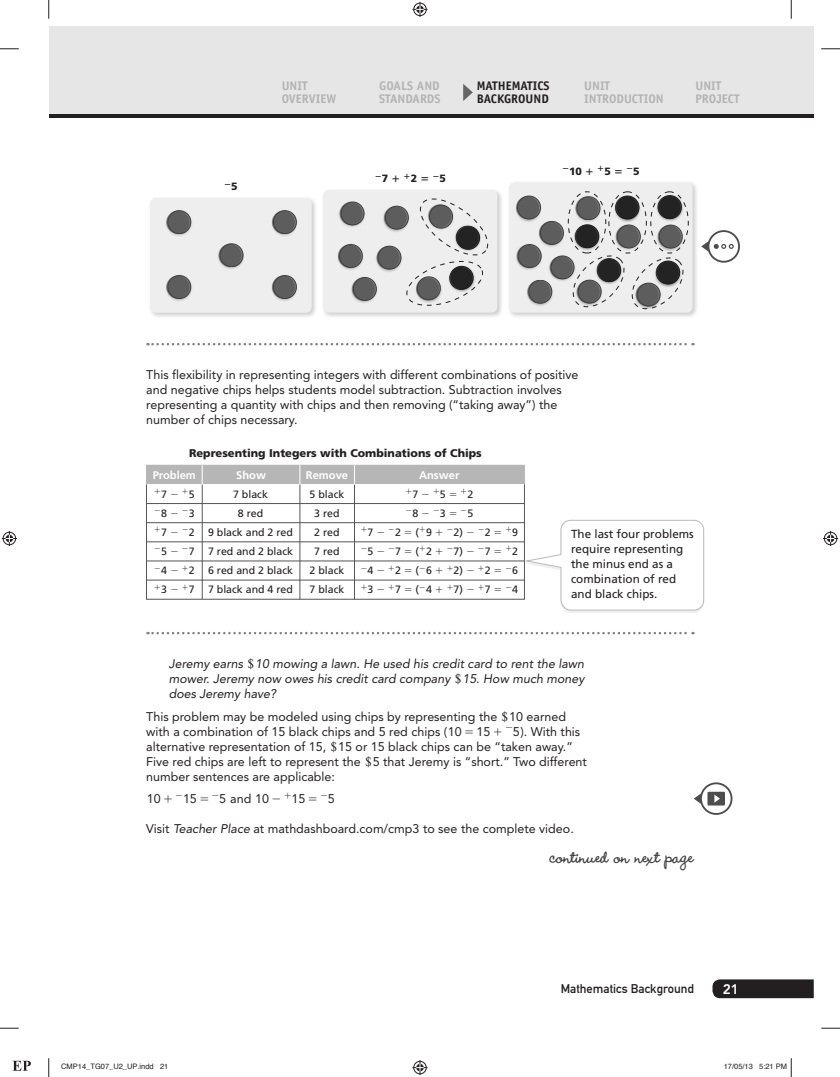
<style>
.page{position:relative;width:840px;height:1077px;background:#fff}
.page>*{position:absolute;margin:0;border:0;box-sizing:border-box;transform-origin:0 0}
.t1{font:700 22.5px "Wendy LP Std";color:#404040}
.t2{font:800 13.75px "Avenir LT Std";color:#fff}
.t3{font:12.5px/15px "Avenir LT Std";color:#231f20}
.t4{font:italic 12.5px/15px "Avenir LT Std";color:#231f20;text-align:justify}
.t5{font:700 12.5px/13.1px "Officina Sans Std";color:#b3b3b3}
.t6{font:700 12.5px/13.1px "Officina Sans Std";color:#231f20}
.t7{font:12.5px "DIN Mittelschrift Std";color:#231f20}
.t8{font:11.75px/14.9px "Frutiger LT Std";color:#231f20}
.t9{font:900 11.12px "Frutiger LT Std";color:#231f20}
.t10{font:700 11.12px "Frutiger LT Std";color:#fff}
.t11{font:10.62px/19.1px "Frutiger LT Std";color:#231f20;text-align:center}
.t12{font:900 10.5px "Frutiger LT Std";color:#231f20}
.t13{font:7.5px "Helvetica";color:#231f20}
.s1{font-family:"Pearson MATHPRO12";font-style:normal}
.s2{font-family:"Pearson MATHPRO12"}
.s3{font-family:"Pearson MATHPRO02"}
.s4{font-style:italic}
</style>
<div class="page">
<div style="left:49px;top:88px;width:765px;height:30px;background:#231f20"></div>
<div style="left:49px;top:26px;width:765px;height:88px;background:#e6e6e6"></div>
<svg style="left:463px;top:84px;width:10px;height:17px"></svg>
<svg style="left:147px;top:343px;width:546px;height:2px"></svg>
<svg style="left:147px;top:631px;width:546px;height:3px"></svg>
<img style="left:152px;top:200px;width:164px;height:117px">
<div style="left:150px;top:198px;width:162px;height:115px;background:#eee"></div>
<img style="left:164px;top:209px;width:29px;height:28px">
<svg style="left:166px;top:211px;width:23px;height:23px"></svg>
<div style="left:168px;top:211px;width:23px;height:23px;background:#5d5d5d;border-radius:50%"></div>
<div style="left:168px;top:210px;width:23px;height:24px;border:1px solid #3d3d3d;border-radius:50%"></div>
<img style="left:270px;top:209px;width:29px;height:28px">
<svg style="left:272px;top:211px;width:23px;height:23px"></svg>
<div style="left:274px;top:211px;width:23px;height:23px;background:#5d5d5d;border-radius:50%"></div>
<div style="left:273px;top:210px;width:24px;height:24px;border:1px solid #3d3d3d;border-radius:50%"></div>
<img style="left:217px;top:242px;width:28px;height:29px">
<svg style="left:219px;top:244px;width:23px;height:23px"></svg>
<div style="left:220px;top:244px;width:23px;height:23px;background:#5d5d5d;border-radius:50%"></div>
<div style="left:220px;top:243px;width:23px;height:24px;border:1px solid #3d3d3d;border-radius:50%"></div>
<img style="left:164px;top:274px;width:29px;height:28px">
<svg style="left:166px;top:276px;width:23px;height:22px"></svg>
<div style="left:168px;top:276px;width:23px;height:22px;background:#5d5d5d;border-radius:50%"></div>
<div style="left:168px;top:275px;width:23px;height:24px;border:1px solid #3d3d3d;border-radius:50%"></div>
<img style="left:270px;top:274px;width:29px;height:28px">
<svg style="left:272px;top:276px;width:23px;height:22px"></svg>
<div style="left:274px;top:276px;width:23px;height:22px;background:#5d5d5d;border-radius:50%"></div>
<div style="left:273px;top:275px;width:24px;height:24px;border:1px solid #3d3d3d;border-radius:50%"></div>
<img style="left:324px;top:191px;width:178px;height:126px">
<svg style="left:323px;top:190px;width:174px;height:122px;background:#cbcbcb"></svg>
<img style="left:511px;top:184px;width:186px;height:133px">
<svg style="left:509px;top:182px;width:184px;height:131px;background:#b8b8b8"></svg>
<svg style="left:701px;top:230px;width:39px;height:32px"></svg>
<div style="left:147px;top:465px;width:377px;height:19px;background:#b6b6b6"></div>
<hr style="left:202px;top:484px;width:1px;height:115px;background:#555">
<hr style="left:300px;top:484px;width:1px;height:115px;background:#555">
<hr style="left:354px;top:484px;width:1px;height:115px;background:#555">
<hr style="left:147px;top:541px;width:377px;height:1px;background:#555">
<hr style="left:147px;top:560px;width:377px;height:1px;background:#555">
<hr style="left:147px;top:579px;width:377px;height:1px;background:#555">
<hr style="left:147px;top:522px;width:377px;height:1px;background:#555">
<hr style="left:147px;top:503px;width:377px;height:1px;background:#555">
<svg style="left:202px;top:465px;width:1px;height:19px"></svg>
<svg style="left:299px;top:465px;width:1px;height:19px"></svg>
<svg style="left:354px;top:465px;width:1px;height:19px"></svg>
<svg style="left:526px;top:519px;width:178px;height:93px"></svg>
<svg style="left:694px;top:782px;width:38px;height:32px"></svg>
<svg style="left:712px;top:979px;width:102px;height:18px;background:#2b2829"></svg>
<svg style="left:0;top:48px;width:19px;height:2px"></svg>
<svg style="left:821px;top:48px;width:19px;height:2px"></svg>
<svg style="left:0;top:1027px;width:19px;height:1px"></svg>
<svg style="left:821px;top:1027px;width:19px;height:1px"></svg>
<svg style="left:48px;top:0;width:2px;height:19px"></svg>
<svg style="left:48px;top:1058px;width:2px;height:18px"></svg>
<svg style="left:790px;top:0;width:2px;height:19px"></svg>
<svg style="left:412px;top:2px;width:16px;height:15px"></svg>
<svg style="left:412px;top:1060px;width:16px;height:14px"></svg>
<svg style="left:2px;top:531px;width:15px;height:15px"></svg>
<svg style="left:823px;top:531px;width:15px;height:15px"></svg>
<svg style="left:790px;top:1058px;width:2px;height:18px"></svg>
<svg style="left:12px;top:1060px;width:19px;height:10px"></svg>
<p class="t12" style="left:224px;top:180px;width:15px">−5</p>
<p class="t5" style="left:282px;top:79px;width:56px">UNIT<br>OVERVIEW</p>
<p class="t5" style="left:379px;top:79px;width:63px">GOALS AND<br>STANDARDS</p>
<p class="t6" style="left:477px;top:79px;width:74px">MATHEMATICS<br>BACKGROUND</p>
<p class="t5" style="left:584px;top:79px;width:81px">UNIT<br>INTRODUCTION</p>
<p class="t5" style="left:696px;top:79px;width:46px">UNIT<br>PROJECT</p>
<p class="t12" style="left:375px;top:172px;width:15px">−7</p>
<p class="t12" style="left:411px;top:172px;width:8px">2</p>
<p class="t12" style="left:432px;top:172px;width:15px">−5</p>
<p class="t12" style="left:562px;top:165px;width:21px">−10</p>
<p class="t12" style="left:604px;top:165px;width:8px">5</p>
<p class="t12" style="left:626px;top:165px;width:15px">−5</p>
<p class="t3" style="left:146px;top:367px;width:434px">This flexibility in representing integers with different combinations of positive and negative chips helps students model subtraction. Subtraction involves representing a quantity with chips and then removing (“taking away”) the number of chips necessary.</p>
<p class="t9" style="left:189px;top:446px;width:294px">Representing Integers with Combinations of Chips</p>
<p class="t10" style="left:153px;top:468px;width:45px">Problem</p>
<p class="t11" style="left:154px;top:484px;width:42px;text-align:right">7 − 5 −8 − −3<br>7 − −2 −5 − −7 −4 − 2<br>3 − 7</p>
<p class="t10" style="left:236px;top:468px;width:31px">Show</p>
<p class="t11" style="left:208px;top:484px;width:87px">7 black<br>8 red<br>9 black and 2 red<br>7 red and 2 black<br>6 red and 2 black<br>7 black and 4 red</p>
<p class="t10" style="left:306px;top:468px;width:44px">Remove</p>
<p class="t11" style="left:310px;top:484px;width:36px">5 black<br>3 red<br>2 red<br>7 red<br>2 black<br>7 black</p>
<p class="t10" style="left:419px;top:468px;width:42px">Answer</p>
<p class="t11" style="left:412px;top:484px;width:35px">7 − 5</p>
<p class="t11" style="left:467px;top:484px;width:7px">2</p>
<p class="t11" style="left:405px;top:503px;width:42px">−8 − −3</p>
<p class="t11" style="left:460px;top:503px;width:15px">−5</p>
<p class="t11" style="left:368px;top:522px;width:35px">7 − −2</p>
<p class="t11" style="left:415px;top:522px;width:18px">( 9</p>
<p class="t11" style="left:446px;top:522px;width:46px">−2) − −2</p>
<p class="t11" style="left:512px;top:522px;width:7px">9</p>
<p class="t11" style="left:360px;top:542px;width:42px">−5 − −7</p>
<p class="t11" style="left:415px;top:542px;width:18px">( 2</p>
<p class="t11" style="left:446px;top:542px;width:46px">−7) − −7</p>
<p class="t11" style="left:512px;top:542px;width:7px">2</p>
<p class="t11" style="left:360px;top:561px;width:42px">−4 − 2</p>
<p class="t11" style="left:415px;top:561px;width:18px">(−6</p>
<p class="t11" style="left:454px;top:561px;width:38px">2) − 2</p>
<p class="t11" style="left:505px;top:561px;width:15px">−6</p>
<p class="t11" style="left:368px;top:580px;width:35px">3 − 7</p>
<p class="t11" style="left:415px;top:580px;width:18px">(−4</p>
<p class="t11" style="left:454px;top:580px;width:38px">7) − 7</p>
<p class="t11" style="left:505px;top:580px;width:15px">−4</p>
<p class="t8" style="left:571px;top:526px;width:124px">The last four problems require representing the minus end as a combination of red and black chips.</p>
<p class="t4" style="left:169px;top:656px;width:417px">Jeremy earns <span class="s1">+</span>10 mowing a lawn. He used his credit card to rent the lawn mower. Jeremy now owes his credit card company <span class="s1">+</span>15. How much money does Jeremy have?</p>
<p class="t3" style="left:146px;top:708px;width:442px">This problem may be modeled using chips by representing the <span class="s2">+</span>10 earned with a combination of 15 black chips and 5 red chips (10 <span class="s3">=</span> 15 <span class="s3">+</span> <sup>-</sup>5). With this alternative representation of 15, <span class="s2">+</span>15 or 15 black chips can be “taken away.” Five red chips are left to represent the <span class="s2">+</span>5 that Jeremy is “short.” Two different number sentences are applicable:</p>
<p class="t3" style="left:147px;top:791px;width:190px">10 <span class="s3">+</span> <sup>-</sup>15 <span class="s3">=</span> <sup>-</sup>5 and 10 <span class="s3">-</span> <sup>+</sup>15 <span class="s3">=</span> <sup>-</sup>5</p>
<p class="t3" style="left:146px;top:821px;width:429px">Visit <span class="s4">Teacher Place</span> at mathdashboard.com/cmp3 to see the complete video.</p>
<p class="t1" style="left:550px;top:843px;width:146px">continued on next page</p>
<p class="t7" style="left:561px;top:981px;width:135px">Mathematics Background</p>
<p class="t2" style="left:723px;top:980px;width:18px">21</p>
<p class="t13" style="left:61px;top:1060px;width:109px">CMP14_TG07_U2_UP.indd 21</p>
<p class="t13" style="left:724px;top:1060px;width:65px">17/05/13 5:21 PM</p>
</div>
